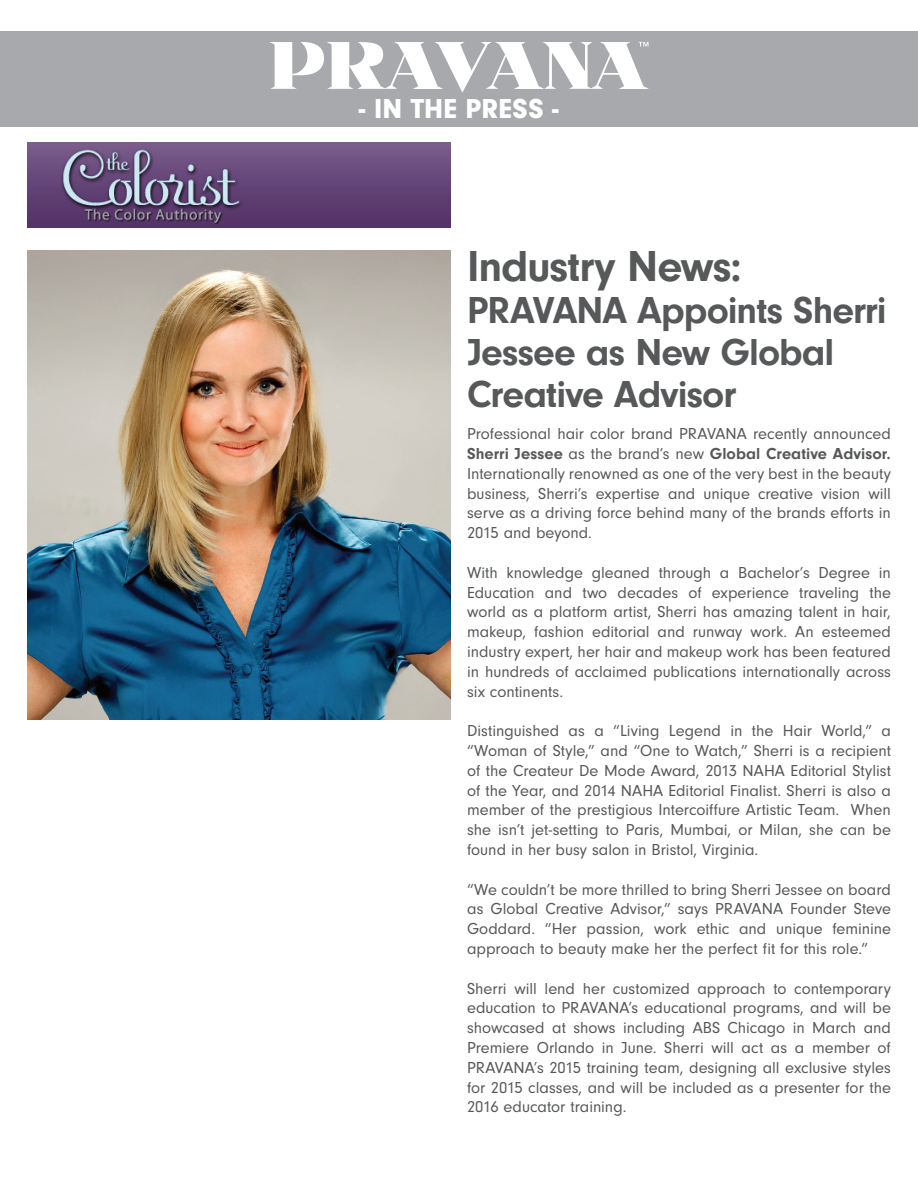
<style>
.page{position:relative;width:918px;height:1188px;background:#fff}
.page>*{position:absolute;margin:0;border:0;box-sizing:border-box;transform-origin:0 0}
.t1{font:700 45px "Neuzeit Gro";letter-spacing:-.02em;color:#57585a}
.t2{font:700 39px/42px "Neuzeit Gro";letter-spacing:-.025em;color:#57585a}
.t3{font:900 28.5px "Neuzeit Gro";letter-spacing:.015em;color:#fff}
.t4{font:16.5px/19.8px "Neuzeit Gro";color:#57585a;text-align:justify}
.s1{font-weight:700}
</style>
<div class="page">
<div style="left:0;top:32px;width:918px;height:95px;background:#a8a9ad"></div>
<svg style="left:270px;top:42px;width:379px;height:50px"></svg>
<img style="left:27px;top:251px;width:424px;height:469px">
<img style="left:27px;top:142px;width:424px;height:86px">
<h3 class="t3" style="left:359px;top:92px;width:201px">- IN THE PRESS -</h3>
<h1 class="t1" style="left:467px;top:241px;width:276px">Industry News:</h1>
<h2 class="t2" style="left:467px;top:289px;width:421px">PRAVANA Appoints Sherri<br>Jessee as New Global<br>Creative Advisor</h2>
<p class="t4" style="left:467px;top:424px;width:425px">Professional hair color brand PRAVANA recently announced <span class="s1">Sherri Jessee</span> as the brand’s new <span class="s1">Global Creative Advisor.<br></span>Internationally renowned as one of the very best in the beauty business, Sherri’s expertise and unique creative vision will serve as a driving force behind many of the brands efforts in 2015 and beyond.</p>
<p class="t4" style="left:467px;top:563px;width:425px">With knowledge gleaned through a Bachelor’s Degree in Education and two decades of experience traveling the world as a platform artist, Sherri has amazing talent in hair, makeup, fashion editorial and runway work. An esteemed industry expert, her hair and makeup work has been featured in hundreds of acclaimed publications internationally across six continents.</p>
<p class="t4" style="left:467px;top:721px;width:425px">Distinguished as a “Living Legend in the Hair World,” a “Woman of Style,” and “One to Watch,” Sherri is a recipient of the Createur De Mode Award, 2013 NAHA Editorial Stylist of the Year, and 2014 NAHA Editorial Finalist. Sherri is also a member of the prestigious Intercoiffure Artistic Team. When she isn’t jet-setting to Paris, Mumbai, or Milan, she can be found in her busy salon in Bristol, Virginia.</p>
<p class="t4" style="left:467px;top:880px;width:425px">“We couldn’t be more thrilled to bring Sherri Jessee on board as Global Creative Advisor,” says PRAVANA Founder Steve Goddard. “Her passion, work ethic and unique feminine approach to beauty make her the perfect fit for this role.”</p>
<p class="t4" style="left:467px;top:979px;width:425px">Sherri will lend her customized approach to contemporary education to PRAVANA’s educational programs, and will be showcased at shows including ABS Chicago in March and Premiere Orlando in June. Sherri will act as a member of PRAVANA’s 2015 training team, designing all exclusive styles for 2015 classes, and will be included as a presenter for the 2016 educator training.</p>
</div>
